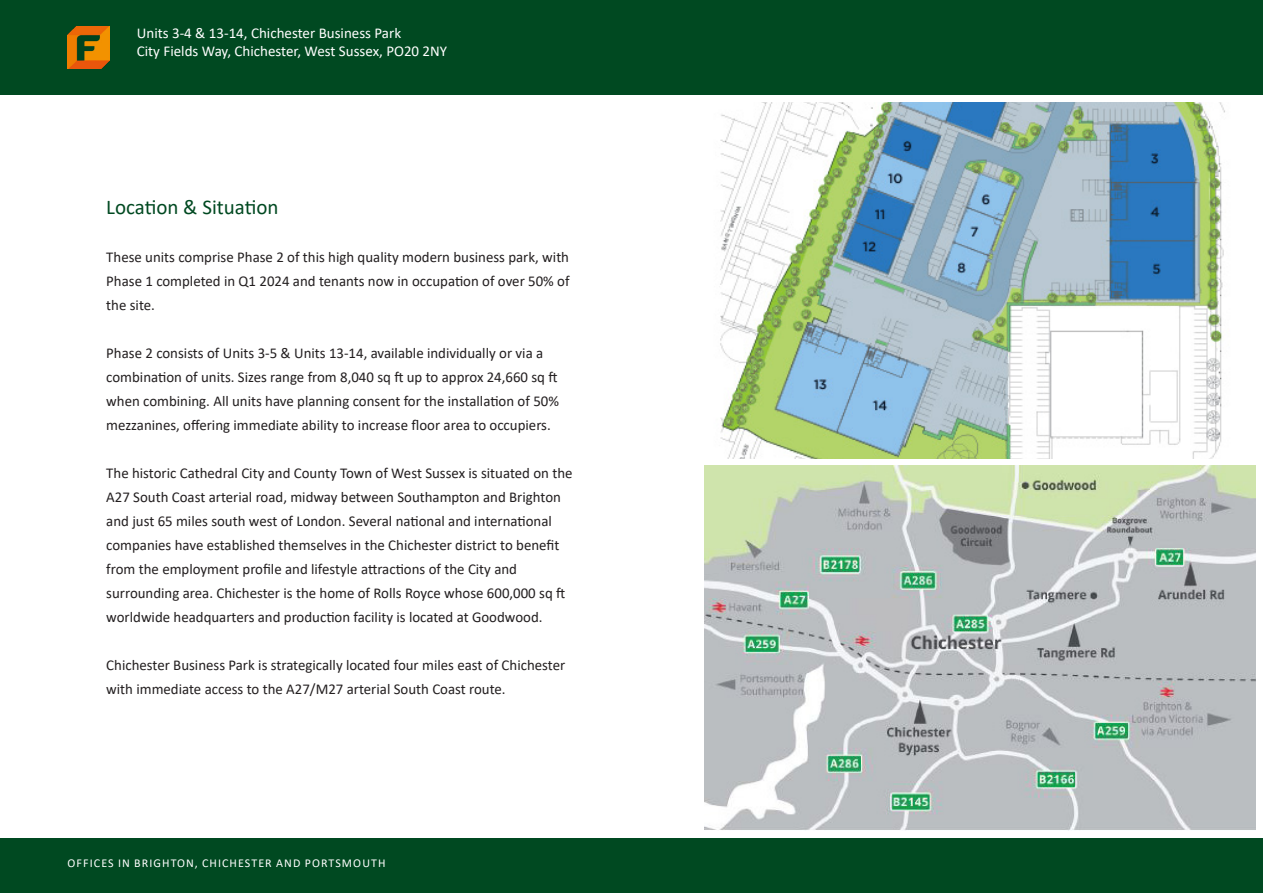
<style>
.page{position:relative;width:1263px;height:893px;background:#fff}
.page>*{position:absolute;margin:0;border:0;box-sizing:border-box;transform-origin:0 0}
.Flude_-_Sub_Header{font:21px "Calibri";color:#004921}
.Flude_-_Standard_Paragraph_Text{font:15px/24px "Calibri";color:#231f20}
.t1{font:15px "Calibri";color:#fff}
.t2{font:12px "Calibri";letter-spacing:.09em;color:#fff}
</style>
<div class="page">
<div style="left:0;top:0;width:1263px;height:95px;background:#004921"></div>
<img style="left:67px;top:26px;width:43px;height:42px">
<div style="left:0;top:838px;width:1263px;height:55px;background:#004921"></div>
<img style="left:705px;top:465px;width:550px;height:366px">
<img style="left:720px;top:102px;width:505px;height:356px">
<p class="t1" style="left:137px;top:22px;width:266px">Units 3-4 &amp; 13-14, Chichester Business Park</p>
<p class="t1" style="left:137px;top:40px;width:312px">City Fields Way, Chichester, West Sussex, PO20 2NY</p>
<p class="Flude_-_Sub_Header" style="left:106px;top:193px;width:174px">Location &amp; Situation</p>
<p class="Flude_-_Standard_Paragraph_Text" style="left:106px;top:245px;width:465px;text-align:justify">These units comprise Phase 2 of this high quality modern business park, with Phase 1 completed in Q1 2024 and tenants now in occupation of over 50% of the site.</p>
<p class="Flude_-_Standard_Paragraph_Text" style="left:106px;top:341px;width:454px">Phase 2 consists of Units 3-5 &amp; Units 13-14, available individually or via a combination of units. Sizes range from 8,040 sq ft up to approx 24,660 sq ft when combining. All units have planning consent for the installation of 50% mezzanines, offering immediate ability to increase floor area to occupiers.</p>
<p class="Flude_-_Standard_Paragraph_Text" style="left:106px;top:461px;width:468px">The historic Cathedral City and County Town of West Sussex is situated on the A27 South Coast arterial road, midway between Southampton and Brighton and just 65 miles south west of London. Several national and international companies have established themselves in the Chichester district to benefit from the employment profile and lifestyle attractions of the City and surrounding area. Chichester is the home of Rolls Royce whose 600,000 sq ft worldwide headquarters and production facility is located at Goodwood.</p>
<p class="Flude_-_Standard_Paragraph_Text" style="left:106px;top:653px;width:460px">Chichester Business Park is strategically located four miles east of Chichester with immediate access to the A27/M27 arterial South Coast route.</p>
<p class="t2" style="left:68px;top:855px;width:319px">OFFICES IN BRIGHTON, CHICHESTER AND PORTSMOUTH</p>
</div>
